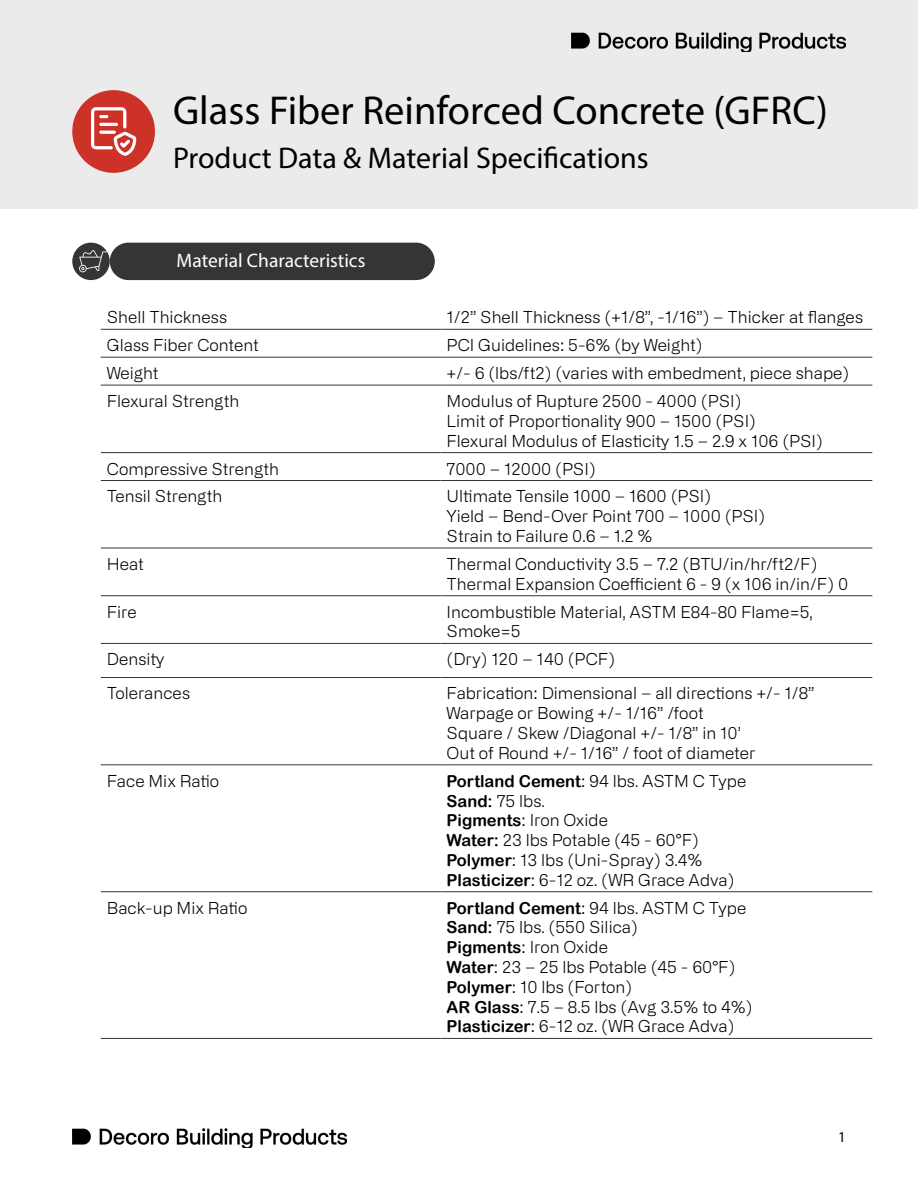
<style>
.page{position:relative;width:918px;height:1188px;background:#fff}
.page>*{position:absolute;margin:0;border:0;box-sizing:border-box;transform-origin:0 0}
.title1{font:40.5px "Myriad Pro";color:#000}
.Subtitle{font:30px "Myriad Pro";color:#000}
.title1-2{font:19.5px "Myriad Pro";color:#fff}
.t1{font:300 16.5px/19.8px "Alliance No.2";color:#000}
.t2{font:15px "Myriad Pro";color:#000}
.s1{font-family:"Arial Rounded MT Bold";font-weight:400}
</style>
<div class="page">
<img style="left:72px;top:1129px;width:275px;height:19px">
<div style="left:0;top:0;width:918px;height:208px;background:#ebebeb"></div>
<div style="left:110px;top:243px;width:325px;height:37px;background:#343537;border-radius:19px"></div>
<div style="left:72px;top:90px;width:83px;height:83px;background:#cc3227;border-radius:50%"></div>
<div style="left:72px;top:243px;width:38px;height:37px;background:#343537;border-radius:50%"></div>
<svg style="left:79px;top:250px;width:28px;height:22px"></svg>
<svg style="left:91px;top:107px;width:45px;height:49px"></svg>
<img style="left:571px;top:33px;width:275px;height:19px">
<hr style="left:101px;top:329px;width:340px;height:1px;background:#343537">
<hr style="left:441px;top:329px;width:431px;height:1px;background:#343537">
<hr style="left:101px;top:357px;width:340px;height:1px;background:#343537">
<hr style="left:441px;top:357px;width:431px;height:1px;background:#343537">
<hr style="left:101px;top:385px;width:340px;height:1px;background:#343537">
<hr style="left:441px;top:385px;width:431px;height:1px;background:#343537">
<hr style="left:101px;top:452px;width:340px;height:1px;background:#343537">
<hr style="left:441px;top:452px;width:431px;height:1px;background:#343537">
<hr style="left:101px;top:480px;width:340px;height:1px;background:#343537">
<hr style="left:441px;top:480px;width:431px;height:1px;background:#343537">
<hr style="left:101px;top:548px;width:340px;height:1px;background:#343537">
<hr style="left:441px;top:548px;width:431px;height:1px;background:#343537">
<hr style="left:101px;top:595px;width:340px;height:1px;background:#343537">
<hr style="left:441px;top:595px;width:431px;height:1px;background:#343537">
<hr style="left:101px;top:643px;width:340px;height:1px;background:#343537">
<hr style="left:441px;top:643px;width:431px;height:1px;background:#343537">
<hr style="left:101px;top:677px;width:340px;height:1px;background:#343537">
<hr style="left:441px;top:677px;width:431px;height:1px;background:#343537">
<hr style="left:101px;top:765px;width:340px;height:1px;background:#343537">
<hr style="left:441px;top:765px;width:431px;height:1px;background:#343537">
<hr style="left:101px;top:891px;width:340px;height:1px;background:#343537">
<hr style="left:441px;top:891px;width:431px;height:1px;background:#343537">
<hr style="left:101px;top:1038px;width:340px;height:1px;background:#343537">
<hr style="left:441px;top:1038px;width:431px;height:1px;background:#343537">
<p class="title1" style="left:173px;top:85px;width:656px">Glass Fiber Reinforced Concrete (GFRC)</p>
<p class="Subtitle" style="left:173px;top:140px;width:477px">Product Data &amp; Material Specifications</p>
<p class="title1-2" style="left:177px;top:249px;width:190px">Material Characteristics</p>
<p class="t1" style="left:107px;top:308px;width:122px">Shell Thickness</p>
<p class="t1" style="left:447px;top:308px;width:418px">1/2” Shell Thickness (+1/8”, -1/16”) – Thicker at flanges</p>
<p class="t1" style="left:107px;top:335px;width:153px">Glass Fiber Content</p>
<p class="t1" style="left:447px;top:335px;width:258px">PCI Guidelines: 5-6% (by Weight)</p>
<p class="t1" style="left:107px;top:363px;width:53px">Weight</p>
<p class="t1" style="left:447px;top:363px;width:404px">+/- 6 (lbs/ft2) (varies with embedment, piece shape)</p>
<p class="t1" style="left:107px;top:391px;width:134px">Flexural Strength</p>
<p class="t1" style="left:447px;top:391px;width:296px">Modulus of Rupture 2500 - 4000 (PSI)</p>
<p class="t1" style="left:447px;top:411px;width:311px">Limit of Proportionality 900 – 1500 (PSI)</p>
<p class="t1" style="left:447px;top:431px;width:378px">Flexural Modulus of Elasticity 1.5 – 2.9 x 106 (PSI)</p>
<p class="t1" style="left:107px;top:459px;width:174px">Compressive Strength</p>
<p class="t1" style="left:447px;top:459px;width:151px">7000 – 12000 (PSI)</p>
<p class="t1" style="left:107px;top:487px;width:117px">Tensil Strength</p>
<p class="t1" style="left:447px;top:487px;width:266px">Ultimate Tensile 1000 – 1600 (PSI)</p>
<p class="t1" style="left:447px;top:507px;width:320px">Yield – Bend-Over Point 700 – 1000 (PSI)</p>
<p class="t1" style="left:447px;top:526px;width:208px">Strain to Failure 0.6 – 1.2 %</p>
<p class="t1" style="left:107px;top:554px;width:38px">Heat</p>
<p class="t1" style="left:447px;top:554px;width:373px">Thermal Conductivity 3.5 – 7.2 (BTU/in/hr/ft2/F)</p>
<p class="t1" style="left:447px;top:574px;width:403px">Thermal Expansion Coefficient 6 - 9 (x 106 in/in/F) 0</p>
<p class="t1" style="left:107px;top:602px;width:31px">Fire</p>
<p class="t1" style="left:447px;top:602px;width:368px">Incombustible Material, ASTM E84-80 Flame=5,<br>Smoke=5</p>
<p class="t1" style="left:107px;top:650px;width:59px">Density</p>
<p class="t1" style="left:447px;top:650px;width:170px">(Dry) 120 – 140 (PCF)</p>
<p class="t1" style="left:107px;top:684px;width:85px">Tolerances</p>
<p class="t1" style="left:447px;top:684px;width:369px">Fabrication: Dimensional – all directions +/- 1/8”</p>
<p class="t1" style="left:447px;top:704px;width:259px">Warpage or Bowing +/- 1/16” /foot</p>
<p class="t1" style="left:447px;top:723px;width:296px">Square / Skew /Diagonal +/- 1/8” in 10’</p>
<p class="t1" style="left:447px;top:743px;width:311px">Out of Round +/- 1/16” / foot of diameter</p>
<p class="t1" style="left:107px;top:771px;width:114px">Face Mix Ratio</p>
<p class="t1" style="left:447px;top:771px;width:301px"><span class="s1">Portland Cement</span>: 94 lbs. ASTM C Type</p>
<p class="t1" style="left:447px;top:791px;width:100px"><span class="s1">Sand:</span> 75 lbs.</p>
<p class="t1" style="left:447px;top:811px;width:163px"><span class="s1">Pigments</span>: Iron Oxide</p>
<p class="t1" style="left:447px;top:830px;width:254px"><span class="s1">Water:</span> 23 lbs Potable (45 - 60°F)</p>
<p class="t1" style="left:447px;top:850px;width:258px"><span class="s1">Polymer</span>: 13 lbs (Uni-Spray) 3.4%</p>
<p class="t1" style="left:447px;top:870px;width:289px"><span class="s1">Plasticizer</span>: 6-12 oz. (WR Grace Adva)</p>
<p class="t1" style="left:107px;top:898px;width:142px">Back-up Mix Ratio</p>
<p class="t1" style="left:447px;top:898px;width:301px"><span class="s1">Portland Cement</span>: 94 lbs. ASTM C Type</p>
<p class="t1" style="left:447px;top:918px;width:193px"><span class="s1">Sand:</span> 75 lbs. (550 Silica)</p>
<p class="t1" style="left:447px;top:938px;width:163px"><span class="s1">Pigments</span>: Iron Oxide</p>
<p class="t1" style="left:447px;top:957px;width:291px"><span class="s1">Water</span>: 23 – 25 lbs Potable (45 - 60°F)</p>
<p class="t1" style="left:447px;top:977px;width:187px"><span class="s1">Polymer</span>: 10 lbs (Forton)</p>
<p class="t1" style="left:447px;top:997px;width:308px"><span class="s1">AR Glass</span>: 7.5 – 8.5 lbs (Avg 3.5% to 4%)</p>
<p class="t1" style="left:447px;top:1017px;width:289px"><span class="s1">Plasticizer</span>: 6-12 oz. (WR Grace Adva)</p>
<p class="t2" style="left:838px;top:1128px;width:9px">1</p>
</div>
